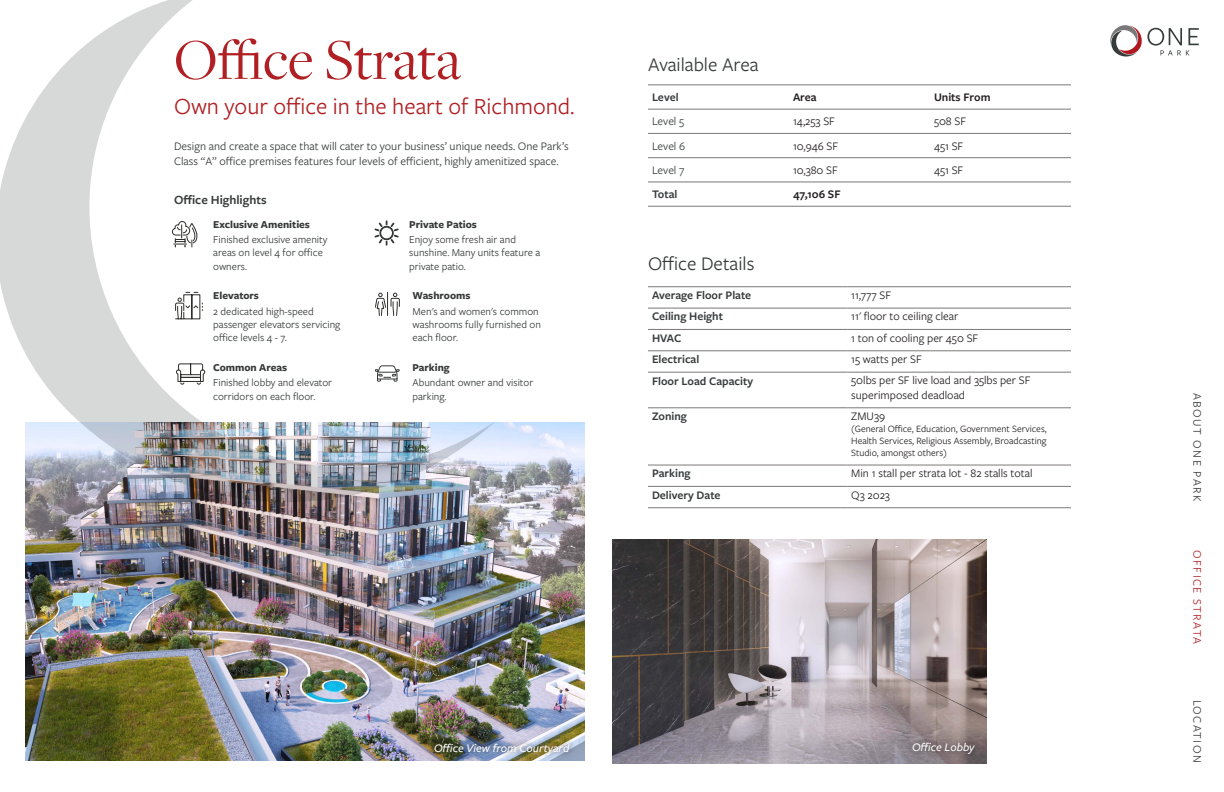
<style>
.page{position:relative;width:1224px;height:792px;background:#fff}
.page>*{position:absolute;margin:0;border:0;box-sizing:border-box;transform-origin:0 0}
.Heading_Large{font:60px "Freight Disp Pro";color:#b01f23}
.Subheading_Large{font:24px "Freight Sans Pro";color:#b01f23}
.Subheading_Large-2{font:20px "Freight Sans Pro";color:#353a39}
.t1{font:600 13px "Freight Sans Pro";color:#353a39}
.t2{font:12px/14.4px "Freight Sans Pro";color:#231f20}
.Subheading_Large-3{font:12px/14.4px "Freight Sans Pro";color:#353a39}
.t3{font:600 12px "Freight Sans Pro";color:#363b3b}
.t4{font:italic 500 12px "Freight Sans Pro";color:#fff}
.t5{font:600 12px "Freight Sans Pro";color:#231f20}
.Subheading_Large-4{font:12px "Freight Sans Pro";letter-spacing:.12em;color:#353a39}
.t6{font:12px "Freight Sans Pro";color:#363b3b}
.Subheading_Large-5{font:12px "Freight Sans Pro";letter-spacing:.12em;color:#b01f23}
.t7{font:11px/13.2px "Freight Sans Pro";color:#353a39}
.t8{font:700 11px "Freight Sans Pro";color:#353a39}
.t9{font:10px/12px "Freight Sans Pro";color:#231f20;text-align:justify}
</style>
<div class="page">
<svg style="left:1110px;top:25px;width:89px;height:32px"></svg>
<img style="left:612px;top:539px;width:375px;height:224px">
<img style="left:26px;top:423px;width:559px;height:337px">
<hr style="left:648px;top:84px;width:141px;height:1px;background:#7b7977">
<hr style="left:789px;top:84px;width:141px;height:1px;background:#7b7977">
<hr style="left:930px;top:84px;width:141px;height:1px;background:#7b7977">
<hr style="left:648px;top:109px;width:141px;height:1px;background:#7b7977">
<hr style="left:789px;top:109px;width:141px;height:1px;background:#7b7977">
<hr style="left:930px;top:109px;width:141px;height:1px;background:#7b7977">
<hr style="left:648px;top:133px;width:141px;height:1px;background:#7b7977">
<hr style="left:789px;top:133px;width:141px;height:1px;background:#7b7977">
<hr style="left:930px;top:133px;width:141px;height:1px;background:#7b7977">
<hr style="left:648px;top:157px;width:141px;height:1px;background:#7b7977">
<hr style="left:789px;top:157px;width:141px;height:1px;background:#7b7977">
<hr style="left:930px;top:157px;width:141px;height:1px;background:#7b7977">
<hr style="left:648px;top:181px;width:141px;height:1px;background:#7b7977">
<hr style="left:789px;top:181px;width:141px;height:1px;background:#7b7977">
<hr style="left:930px;top:181px;width:141px;height:1px;background:#7b7977">
<hr style="left:648px;top:206px;width:141px;height:1px;background:#7b7977">
<hr style="left:789px;top:206px;width:141px;height:1px;background:#7b7977">
<hr style="left:930px;top:206px;width:141px;height:1px;background:#7b7977">
<hr style="left:648px;top:286px;width:199px;height:1px;background:#7b7977">
<hr style="left:847px;top:286px;width:224px;height:1px;background:#7b7977">
<hr style="left:648px;top:308px;width:199px;height:1px;background:#7b7977">
<hr style="left:847px;top:308px;width:224px;height:1px;background:#7b7977">
<hr style="left:648px;top:329px;width:199px;height:1px;background:#7b7977">
<hr style="left:847px;top:329px;width:224px;height:1px;background:#7b7977">
<hr style="left:648px;top:350px;width:199px;height:1px;background:#7b7977">
<hr style="left:847px;top:350px;width:224px;height:1px;background:#7b7977">
<hr style="left:648px;top:372px;width:199px;height:1px;background:#7b7977">
<hr style="left:847px;top:372px;width:224px;height:1px;background:#7b7977">
<hr style="left:648px;top:407px;width:199px;height:1px;background:#7b7977">
<hr style="left:847px;top:407px;width:224px;height:1px;background:#7b7977">
<hr style="left:648px;top:465px;width:199px;height:1px;background:#7b7977">
<hr style="left:847px;top:465px;width:224px;height:1px;background:#7b7977">
<hr style="left:648px;top:486px;width:199px;height:1px;background:#7b7977">
<hr style="left:847px;top:486px;width:224px;height:1px;background:#7b7977">
<hr style="left:648px;top:507px;width:199px;height:1px;background:#7b7977">
<hr style="left:847px;top:507px;width:224px;height:1px;background:#7b7977">
<svg style="left:0;top:0;width:497px;height:502px"></svg>
<svg style="left:170px;top:219px;width:28px;height:28px"></svg>
<svg style="left:375px;top:365px;width:25px;height:17px"></svg>
<div style="left:906px;top:737px;width:75px;height:23px;background:#231f20;opacity:.75"></div>
<div style="left:428px;top:737px;width:148px;height:24px;background:#231f20;opacity:.85"></div>
<svg style="left:375px;top:221px;width:23px;height:24px"></svg>
<p class="Heading_Large" style="left:174px;top:21px;width:288px">Office Strata</p>
<p class="Subheading_Large" style="left:174px;top:91px;width:402px">Own your office in the heart of Richmond.</p>
<p class="Subheading_Large-3" style="left:174px;top:139px;width:396px">Design and create a space that will cater to your business’ unique needs. One Park’s<br>Class “A” office premises features four levels of efficient, highly amenitized space.</p>
<p class="t1" style="left:174px;top:191px;width:94px">Office Highlights</p>
<p class="t8" style="left:213px;top:217px;width:98px">Exclusive Amenities</p>
<p class="t7" style="left:213px;top:233px;width:116px">Finished exclusive amenity areas on level 4 for office owners.</p>
<p class="t8" style="left:213px;top:288px;width:47px">Elevators</p>
<p class="t7" style="left:213px;top:304px;width:129px">2 dedicated high-speed passenger elevators servicing office levels 4 - 7.</p>
<p class="t8" style="left:213px;top:360px;width:75px">Common Areas</p>
<p class="t7" style="left:213px;top:376px;width:121px">Finished lobby and elevator corridors on each floor.</p>
<p class="t8" style="left:409px;top:217px;width:69px">Private Patios</p>
<p class="t7" style="left:409px;top:233px;width:133px">Enjoy some fresh air and sunshine. Many units feature a private patio.</p>
<p class="t8" style="left:413px;top:288px;width:59px">Washrooms</p>
<p class="t7" style="left:413px;top:304px;width:130px">Men's and women's common washrooms fully furnished on each floor.</p>
<p class="t8" style="left:412px;top:360px;width:39px">Parking</p>
<p class="t7" style="left:412px;top:376px;width:122px">Abundant owner and visitor parking.</p>
<p class="Subheading_Large-2" style="left:648px;top:51px;width:112px">Available Area</p>
<p class="t3" style="left:652px;top:89px;width:28px">Level</p>
<p class="t5" style="left:793px;top:89px;width:25px">Area</p>
<p class="t5" style="left:934px;top:89px;width:58px">Units From</p>
<p class="t6" style="left:652px;top:113px;width:34px">Level 5</p>
<p class="t2" style="left:793px;top:114px;width:43px">14,253 SF</p>
<p class="t2" style="left:934px;top:114px;width:34px">508 SF</p>
<p class="t6" style="left:652px;top:138px;width:35px">Level 6</p>
<p class="t2" style="left:793px;top:138px;width:47px">10,946 SF</p>
<p class="t2" style="left:934px;top:138px;width:31px">451 SF</p>
<p class="t6" style="left:652px;top:162px;width:34px">Level 7</p>
<p class="t2" style="left:793px;top:162px;width:46px">10,380 SF</p>
<p class="t2" style="left:934px;top:162px;width:31px">451 SF</p>
<p class="t3" style="left:652px;top:186px;width:27px">Total</p>
<p class="t5" style="left:793px;top:186px;width:49px">47,106 SF</p>
<p class="Subheading_Large-2" style="left:648px;top:250px;width:108px">Office Details</p>
<p class="t3" style="left:652px;top:287px;width:101px">Average Floor Plate</p>
<p class="t2" style="left:851px;top:287px;width:41px">11,777 SF</p>
<p class="t3" style="left:652px;top:308px;width:73px">Ceiling Height</p>
<p class="t2" style="left:851px;top:309px;width:109px">11' floor to ceiling clear</p>
<p class="t3" style="left:652px;top:330px;width:31px">HVAC</p>
<p class="t2" style="left:851px;top:330px;width:129px">1 ton of cooling per 450 SF</p>
<p class="t3" style="left:652px;top:351px;width:49px">Electrical</p>
<p class="t2" style="left:851px;top:351px;width:72px">15 watts per SF</p>
<p class="t3" style="left:652px;top:372px;width:103px">Floor Load Capacity</p>
<p class="t2" style="left:851px;top:373px;width:181px">50lbs per SF live load and 35lbs per SF superimposed deadload</p>
<p class="t3" style="left:652px;top:408px;width:36px">Zoning</p>
<p class="t2" style="left:851px;top:408px;width:35px">ZMU39</p>
<p class="t9" style="left:851px;top:422px;width:197px">(General Office, Education, Government Services, Health Services, Religious Assembly, Broadcasting Studio, amongst others)</p>
<p class="t3" style="left:652px;top:465px;width:40px">Parking</p>
<p class="t2" style="left:851px;top:466px;width:183px">Min 1 stall per strata lot - 82 stalls total</p>
<p class="t3" style="left:652px;top:487px;width:70px">Delivery Date</p>
<p class="t2" style="left:851px;top:487px;width:40px">Q3 2023</p>
<p class="t4" style="left:434px;top:740px;width:137px">Office View from Courtyard</p>
<p class="t4" style="left:912px;top:740px;width:64px">Office Lobby</p>
<p class="Subheading_Large-4" style="left:1205px;top:393px;width:110px;rotate:90deg">ABOUT ONE PARK</p>
<p class="Subheading_Large-5" style="left:1205px;top:550px;width:95px;rotate:90deg">OFFICE STRATA</p>
<p class="Subheading_Large-4" style="left:1205px;top:700px;width:64px;rotate:90deg">LOCATION</p>
</div>
